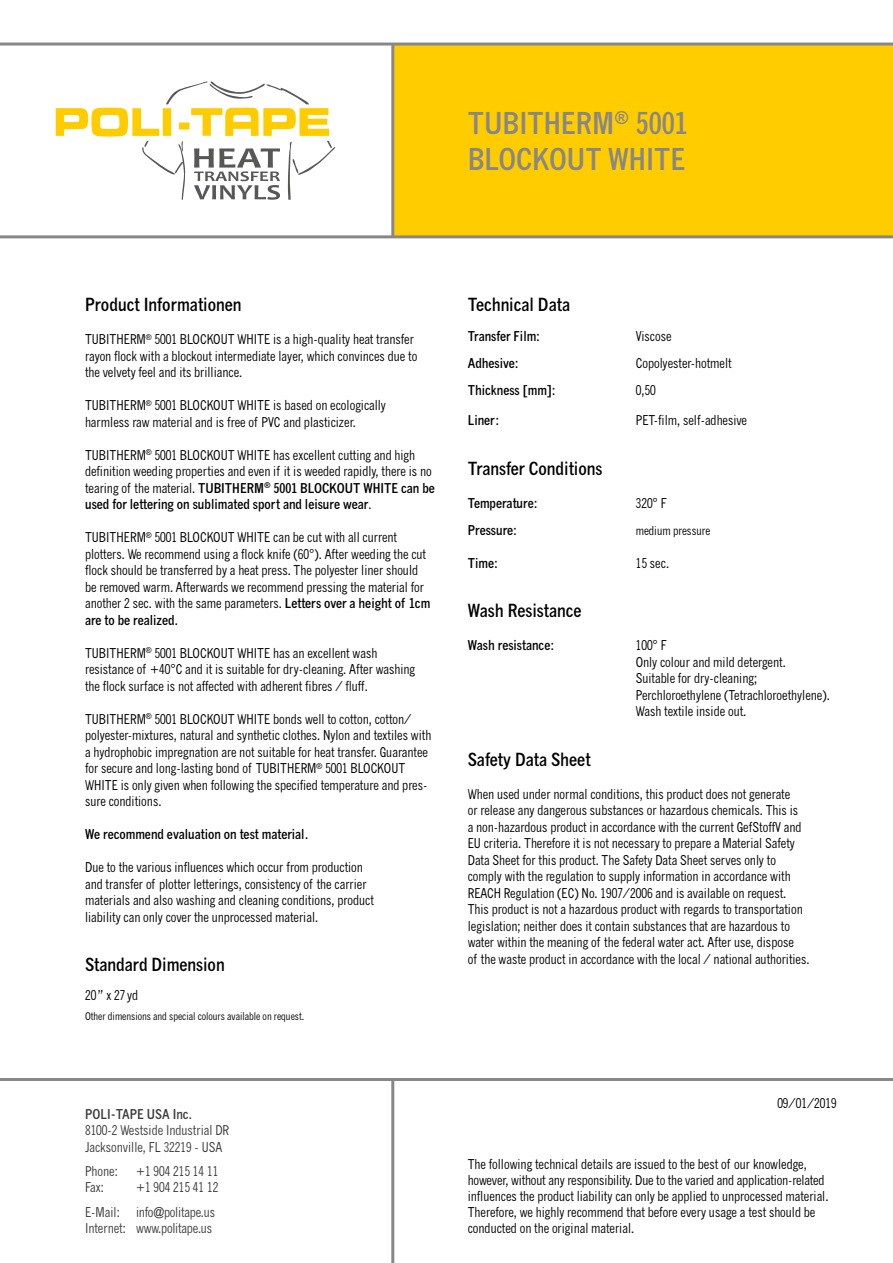
<style>
.page{position:relative;width:893px;height:1263px;background:#fff}
.page>*{position:absolute;margin:0;border:0;box-sizing:border-box;transform-origin:0 0}
.t1{font:700 condensed 30px/36px "News Gothic MT Pro";color:#878787}
.t2{font:700 condensed 18px "News Gothic MT Pro";color:#000}
.t3{font:condensed 13.5px/16.5px "News Gothic MT Pro";color:#000}
.t4{font:condensed 13.5px/16.2px "News Gothic MT Pro";color:#3c3c3b}
.t5{font:700 condensed 13.5px "News Gothic MT Pro";color:#000}
.t6{font:700 condensed 13.5px "News Gothic MT Pro";color:#3c3c3b}
.t7{font:condensed 12px "News Gothic MT Pro";color:#000}
.t8{font:condensed 10.5px "News Gothic MT Pro";color:#000}
.s1{font-weight:700}
</style>
<div class="page">
<div style="left:393px;top:44px;width:500px;height:193px;background:#fc0"></div>
<hr style="left:0;top:235px;width:893px;height:3px;background:#878787">
<hr style="left:0;top:43px;width:893px;height:3px;background:#878787">
<hr style="left:391px;top:44px;width:3px;height:193px;background:#878787">
<hr style="left:0;top:1078px;width:893px;height:3px;background:#878787">
<hr style="left:391px;top:1079px;width:3px;height:184px;background:#878787">
<svg style="left:56px;top:81px;width:279px;height:119px"></svg>
<h1 class="t1" style="left:468px;top:104px;width:222px">TUBITHERM<sup>®</sup> 5001<br>BLOCKOUT WHITE</h1>
<h2 class="t2" style="left:85px;top:293px;width:158px">Product Informationen</h2>
<p class="t3" style="left:85px;top:331px;width:334px">TUBITHERM<sup>®</sup> 5001 BLOCKOUT WHITE is a high-quality heat transfer rayon flock with a blockout intermediate layer, which convinces due to the velvety feel and its brilliance.</p>
<p class="t3" style="left:85px;top:397px;width:302px">TUBITHERM<sup>®</sup> 5001 BLOCKOUT WHITE is based on ecologically harmless raw material and is free of PVC and plasticizer.</p>
<p class="t3" style="left:85px;top:446px;width:351px">TUBITHERM<sup>®</sup> 5001 BLOCKOUT WHITE has excellent cutting and high definition weeding properties and even if it is weeded rapidly, there is no tearing of the material. <span class="s1">TUBITHERM</span><sup>®</sup> <span class="s1">5001 BLOCKOUT WHITE can be used for lettering on sublimated sport and leisure wear</span>.</p>
<p class="t3" style="left:85px;top:529px;width:347px">TUBITHERM<sup>®</sup> 5001 BLOCKOUT WHITE can be cut with all current plotters. We recommend using a flock knife (60°). After weeding the cut flock should be transferred by a heat press. The polyester liner should be removed warm. Afterwards we recommend pressing the material for another 2 sec. with the same parameters. <span class="s1">Letters over a height of 1cm are to be realized.</span></p>
<p class="t3" style="left:85px;top:644px;width:332px">TUBITHERM<sup>®</sup> 5001 BLOCKOUT WHITE has an excellent wash resistance of +40°C and it is suitable for dry-cleaning. After washing the flock surface is not affected with adherent fibres / fluff.</p>
<p class="t3" style="left:85px;top:710px;width:348px">TUBITHERM<sup>®</sup> 5001 BLOCKOUT WHITE bonds well to cotton, cotton/ polyester-mixtures, natural and synthetic clothes. Nylon and textiles with a hydrophobic impregnation are not suitable for heat transfer. Guarantee for secure and long-lasting bond of TUBITHERM<sup>®</sup> 5001 BLOCKOUT WHITE is only given when following the specified temperature and pres&shy;sure conditions.</p>
<p class="t5" style="left:85px;top:826px;width:225px">We recommend evaluation on test material.</p>
<p class="t3" style="left:85px;top:859px;width:290px">Due to the various influences which occur from production and transfer of plotter letterings, consistency of the carrier materials and also washing and cleaning conditions, product liability can only cover the unprocessed material.</p>
<h2 class="t2" style="left:85px;top:953px;width:141px">Standard Dimension</h2>
<p class="t3" style="left:85px;top:986px;width:55px">20 ” x 27 yd</p>
<p class="t8" style="left:85px;top:1010px;width:221px">Other dimensions and special colours available on request.</p>
<p class="t6" style="left:85px;top:1106px;width:109px">POLI-TAPE USA Inc.</p>
<p class="t4" style="left:85px;top:1122px;width:146px">8100-2 Westside Industrial DR<br>Jacksonville, FL 32219 - USA</p>
<p class="t4" style="left:85px;top:1163px;width:34px">Phone:</p>
<p class="t4" style="left:136px;top:1163px;width:84px">+1 904 215 14 11</p>
<p class="t4" style="left:85px;top:1179px;width:20px">Fax:</p>
<p class="t4" style="left:85px;top:1175px;width:135px;line-height:24.8px;text-align:right">+1 904 215 41 12<br>E-Mail: info@politape.us</p>
<p class="t4" style="left:85px;top:1220px;width:129px">Internet: www.politape.us</p>
<h2 class="t2" style="left:468px;top:293px;width:104px">Technical Data</h2>
<p class="t5" style="left:468px;top:328px;width:74px">Transfer Film:</p>
<p class="t3" style="left:636px;top:328px;width:37px">Viscose</p>
<p class="t5" style="left:468px;top:355px;width:52px">Adhesive:</p>
<p class="t3" style="left:636px;top:355px;width:97px">Copolyester-hotmelt</p>
<p class="t5" style="left:468px;top:382px;width:90px">Thickness [mm]:</p>
<p class="t3" style="left:636px;top:382px;width:21px">0,50</p>
<p class="t5" style="left:468px;top:412px;width:33px">Liner:</p>
<p class="t3" style="left:636px;top:412px;width:113px">PET-film, self-adhesive</p>
<h2 class="t2" style="left:468px;top:457px;width:136px">Transfer Conditions</h2>
<p class="t5" style="left:468px;top:494px;width:71px">Temperature:</p>
<p class="t3" style="left:636px;top:494px;width:32px">320° F</p>
<p class="t5" style="left:468px;top:521px;width:51px">Pressure:</p>
<p class="t7" style="left:636px;top:523px;width:76px">medium pressure</p>
<p class="t5" style="left:468px;top:554px;width:32px">Time:</p>
<p class="t3" style="left:636px;top:554px;width:35px">15 sec.</p>
<h2 class="t2" style="left:468px;top:599px;width:115px">Wash Resistance</h2>
<p class="t5" style="left:468px;top:637px;width:88px">Wash resistance:</p>
<p class="t3" style="left:636px;top:637px;width:196px">100° F<br>Only colour and mild detergent.<br>Suitable for dry-cleaning;<br>Perchloroethylene (Tetrachloroethylene).<br>Wash textile inside out.</p>
<h2 class="t2" style="left:468px;top:748px;width:124px">Safety Data Sheet</h2>
<p class="t3" style="left:468px;top:785px;width:343px">When used under normal conditions, this product does not generate<br>or release any dangerous substances or hazardous chemicals. This is<br>a non-hazardous product in accordance with the current GefStoffV and EU criteria. Therefore it is not necessary to prepare a Material Safety Data Sheet for this product. The Safety Data Sheet serves only to comply with the regulation to supply information in accordance with REACH Regulation (EC) No. 1907/2006 and is available on request.<br>This product is not a hazardous product with regards to transportation legislation; neither does it contain substances that are hazardous to water within the meaning of the federal water act. After use, dispose<br>of the waste product in accordance with the local / national authorities.</p>
<p class="t3" style="left:777px;top:1095px;width:61px">09/01/2019</p>
<p class="t3" style="left:468px;top:1155px;width:362px">The following technical details are issued to the best of our knowledge, however, without any responsibility. Due to the varied and application-related influences the product liability can only be applied to unprocessed material.<br>Therefore, we highly recommend that before every usage a test should be conducted on the original material.</p>
</div>
